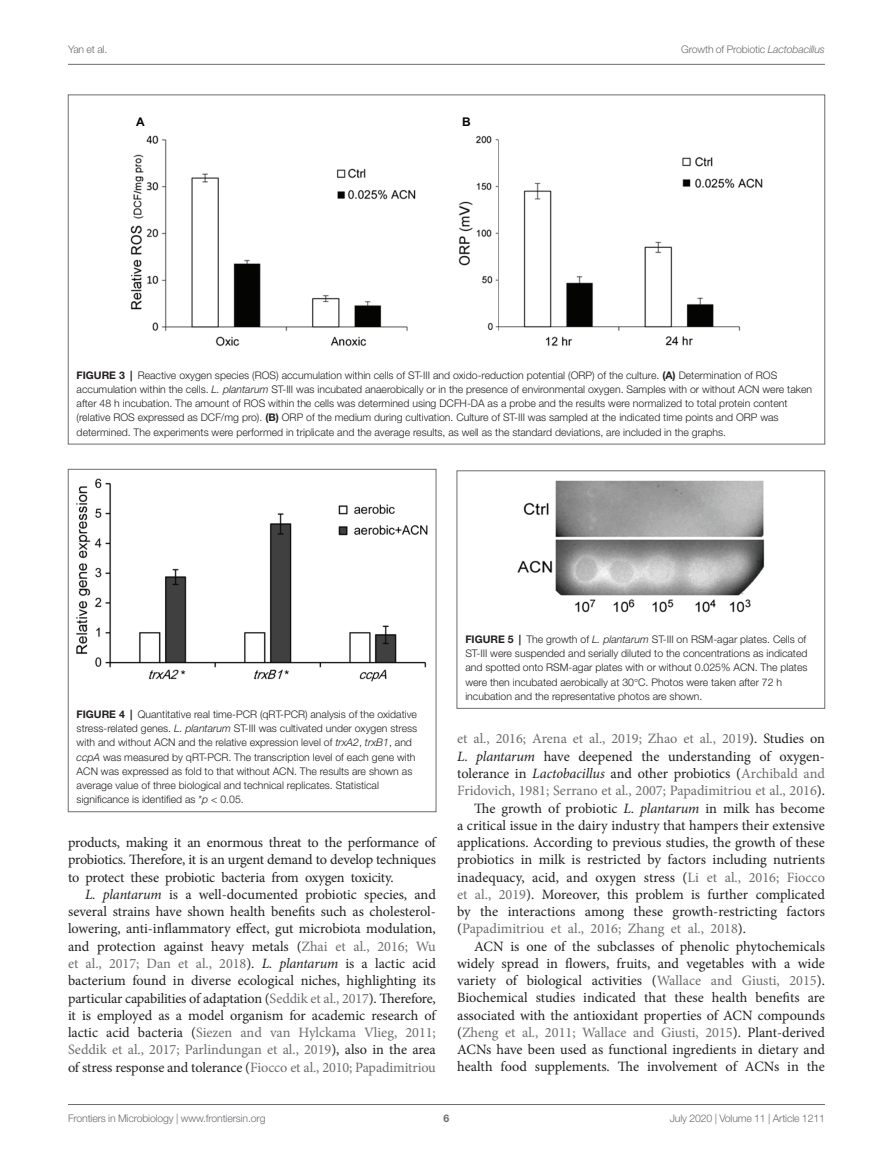
<style>
.page{position:relative;width:893px;height:1170px;background:#fff}
.page>*{position:absolute;margin:0;border:0;box-sizing:border-box;transform-origin:0 0}
.TEXT{font:14.25px/17.2px "Minion Pro";letter-spacing:-.005em;color:#231f20;text-align:justify}
.TEXT-2{font:14.25px/17.2px "Minion Pro";letter-spacing:-.005em;color:#6c6d70;text-align:justify}
.TEXT_FLUSH{font:14.25px/17.2px "Minion Pro";letter-spacing:-.015em;color:#231f20;text-align:justify}
.t1{font:700 12px "Arial";color:#040503}
.FIG_LEG{font:300 10.5px/14.2px "Helvetica Neue LT Std";color:#231f20}
.t2{font:300 10.5px "Helvetica Neue LT Std";letter-spacing:-.015em;color:#6c6d70}
.t3{font:700 10.5px "Helvetica Neue LT Std";color:#6c6d70}
.s1{font-style:italic}
.s2{font-weight:700}
.s3{color:#6c6d70}
.s4{font-family:"STIX General";font-weight:400}
.s5{color:#231f20}
.s6{font-style:italic;color:#231f20}
</style>
<div class="page">
<hr style="left:68px;top:64px;width:757px;height:1px;background:#6c6d70">
<hr style="left:68px;top:1104px;width:757px;height:1px;background:#6c6d70">
<img style="left:76px;top:478px;width:352px;height:204px">
<div style="left:68px;top:469px;width:368px;height:342px;border:1px solid #6c6d70"></div>
<img style="left:517px;top:480px;width:248px;height:133px">
<div style="left:457px;top:470px;width:368px;height:238px;border:1px solid #6c6d70"></div>
<img style="left:130px;top:135px;width:633px;height:212px">
<p class="t2" style="left:68px;top:42px;width:41px">Yan et al.</p>
<p class="t2" style="left:681px;top:42px;width:145px">Growth of Probiotic <span class="s1">Lactobacillus</span></p>
<p class="t1" style="left:136px;top:114px;width:10px">A</p>
<p class="t1" style="left:462px;top:114px;width:10px">B</p>
<p class="FIG_LEG" style="left:77px;top:367px;width:737px"><span class="s2">FIGURE 3 |</span> Reactive oxygen species (ROS) accumulation within cells of ST-III and oxido-reduction potential (ORP) of the culture. <span class="s2">(A)</span> Determination of ROS accumulation within the cells. <span class="s1">L. plantarum</span> ST-III was incubated anaerobically or in the presence of environmental oxygen. Samples with or without ACN were taken after 48 h incubation. The amount of ROS within the cells was determined using DCFH-DA as a probe and the results were normalized to total protein content (relative ROS expressed as DCF/mg pro). <span class="s2">(B)</span> ORP of the medium during cultivation. Culture of ST-III was sampled at the indicated time points and ORP was determined. The experiments were performed in triplicate and the average results, as well as the standard deviations, are included in the graphs.</p>
<p class="FIG_LEG" style="left:77px;top:706px;width:342px"><span class="s2">FIGURE 4 |</span> Quantitative real time-PCR (qRT-PCR) analysis of the oxidative stress-related genes. <span class="s1">L. plantarum</span> ST-III was cultivated under oxygen stress with and without ACN and the relative expression level of <span class="s1">trxA2</span>, <span class="s1">trxB1</span>, and <span class="s1">ccpA</span> was measured by qRT-PCR. The transcription level of each gene with ACN was expressed as fold to that without ACN. The results are shown as average value of three biological and technical replicates. Statistical significance is identified as *<span class="s1">p</span> &lt; 0.05.</p>
<p class="TEXT_FLUSH" style="left:68px;top:834px;width:369px">products, making it an enormous threat to the performance of probiotics. Therefore, it is an urgent demand to develop techniques to protect these probiotic bacteria from oxygen toxicity.</p>
<p class="TEXT" style="left:68px;top:885px;width:369px;text-indent:17px"><span class="s1">L. plantarum</span> is a well-documented probiotic species, and several strains have shown health benefits such as cholesterol&shy;lowering, anti-inflammatory effect, gut microbiota modulation, and protection against heavy metals (<span class="s3">Zhai et al., 2016; Wu et al., 2017; Dan et al., 2018</span>). <span class="s1">L. plantarum</span> is a lactic acid bacterium found in diverse ecological niches, highlighting its particular capabilities of adaptation (<span class="s3">Seddik et al., 2017</span>). Therefore, it is employed as a model organism for academic research of lactic acid bacteria (<span class="s3">Siezen and van Hylckama Vlieg, 2011; Seddik et al., 2017; Parlindungan et al., 2019</span>), also in the area of stress response and tolerance (<span class="s3">Fiocco et al., 2010; Papadimitriou</span></p>
<p class="FIG_LEG" style="left:465px;top:631px;width:344px"><span class="s2">FIGURE 5 |</span> The growth of <span class="s1">L. plantarum</span> ST-III on RSM-agar plates. Cells of ST-III were suspended and serially diluted to the concentrations as indicated and spotted onto RSM-agar plates with or without 0.025% ACN. The plates were then incubated aerobically at 30<span class="s4">°</span>C. Photos were taken after 72 h incubation and the representative photos are shown.</p>
<p class="TEXT-2" style="left:457px;top:730px;width:369px">et al., 2016; Arena et al., 2019; Zhao et al., 2019<span class="s5">). Studies on </span><span class="s6">L. plantarum</span> <span class="s5">have deepened the understanding of oxygen&shy;tolerance in</span> <span class="s6">Lactobacillus</span> <span class="s5">and other probiotics (</span>Archibald and Fridovich, 1981; Serrano et al., 2007; Papadimitriou et al., 2016<span class="s5">).</span></p>
<p class="TEXT" style="left:457px;top:799px;width:369px;text-indent:17px">The growth of probiotic <span class="s1">L. plantarum</span> in milk has become a critical issue in the dairy industry that hampers their extensive applications. According to previous studies, the growth of these probiotics in milk is restricted by factors including nutrients inadequacy, acid, and oxygen stress (<span class="s3">Li et al., 2016; Fiocco et al., 2019</span>). Moreover, this problem is further complicated by the interactions among these growth-restricting factors (<span class="s3">Papadimitriou et al., 2016; Zhang et al., 2018</span>).</p>
<p class="TEXT" style="left:457px;top:937px;width:369px;text-indent:17px">ACN is one of the subclasses of phenolic phytochemicals widely spread in flowers, fruits, and vegetables with a wide variety of biological activities (<span class="s3">Wallace and Giusti, 2015</span>).<br>Biochemical studies indicated that these health benefits are associated with the antioxidant properties of ACN compounds (<span class="s3">Zheng et al., 2011; Wallace and Giusti, 2015</span>). Plant-derived ACNs have been used as functional ingredients in dietary and health food supplements. The involvement of ACNs in the</p>
<p class="t2" style="left:68px;top:1111px;width:199px">Frontiers in Microbiology | www.frontiersin.org</p>
<p class="t3" style="left:444px;top:1111px;width:7px">6</p>
<p class="t2" style="left:670px;top:1111px;width:157px">July 2020 | Volume 11 | Article 1211</p>
</div>
